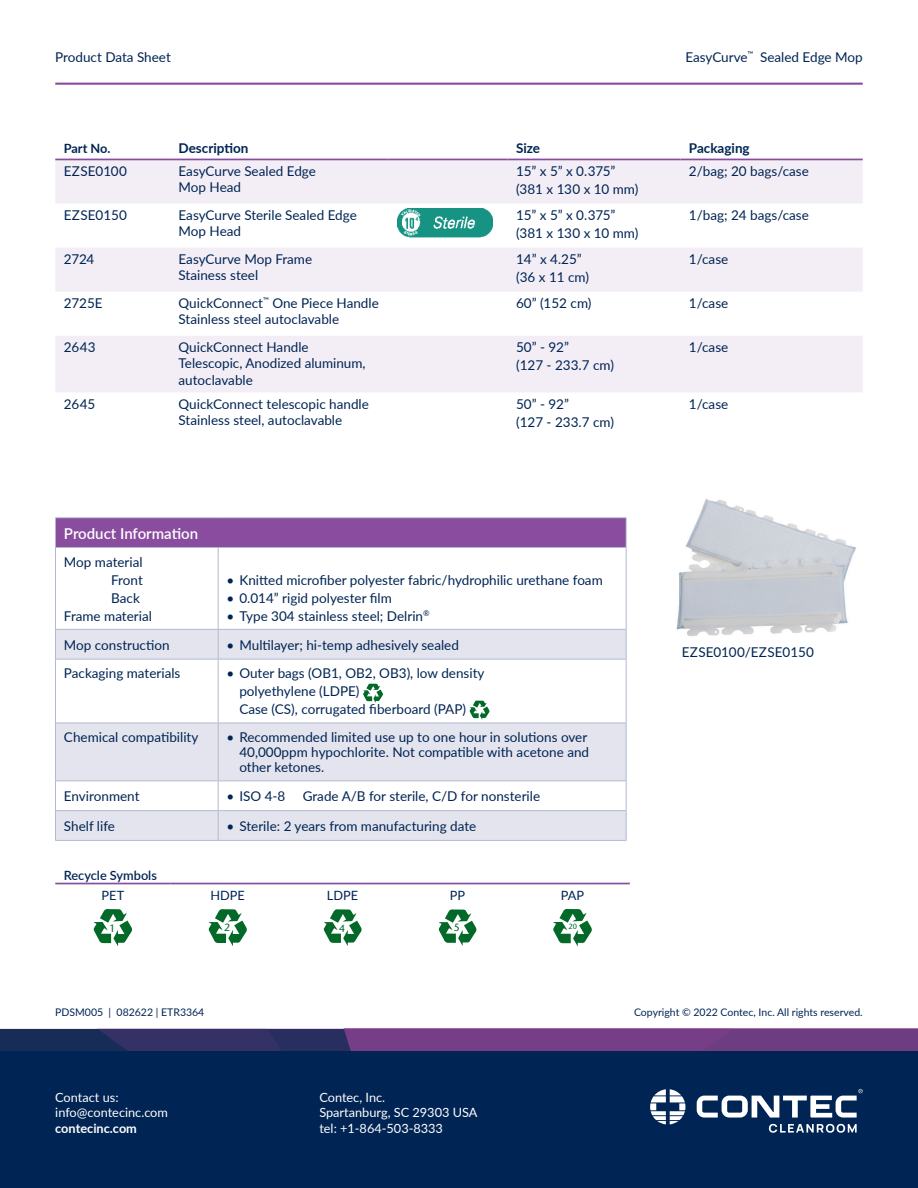
<style>
.page{position:relative;width:918px;height:1188px;background:#fff}
.page>*{position:absolute;margin:0;border:0;box-sizing:border-box;transform-origin:0 0}
.Table_heading-white{font:600 15px "Lato";color:#fff}
.Packaging_table_text{font:13.5px/16.5px "Lato";color:#002453}
.Table_text{font:13.5px "Lato";color:#002453}
.t1{font:700 13.5px "Lato";color:#002453}
.t2{font:12.75px/15.3px "Lato";color:#fff}
.Packaging_table_text-2{font:12.75px "Lato";color:#002453}
.Packaging_table_text-3{font:600 12.75px "Lato";color:#002453}
.t3{font:700 12.75px "Lato";color:#fff}
._04__Body_text{font:700 12.75px "Lato";letter-spacing:-.01em;color:#002453}
.t4{font:10.5px "Lato";color:#002453}
.t5{font:10.5px "Stone Sans";color:#026928}
.t6{font:7.5px "Stone Sans";color:#026928}
</style>
<div class="page">
<div style="left:0;top:1039px;width:918px;height:149px;background:#002453"></div>
<svg style="left:769px;top:1124px;width:88px;height:9px"></svg>
<svg style="left:697px;top:1089px;width:166px;height:29px"></svg>
<svg style="left:650px;top:1089px;width:35px;height:35px"></svg>
<svg style="left:0;top:1029px;width:918px;height:21px"></svg>
<hr style="left:55px;top:83px;width:808px;height:2px;background:#894c9e">
<svg style="left:55px;top:160px;width:808px;height:232px;fill:#f3eef6"></svg>
<hr style="left:55px;top:159px;width:115px;height:1px;background:#894c9e">
<hr style="left:170px;top:159px;width:219px;height:1px;background:#894c9e">
<hr style="left:389px;top:159px;width:119px;height:1px;background:#894c9e">
<hr style="left:508px;top:159px;width:172px;height:1px;background:#894c9e">
<hr style="left:680px;top:159px;width:183px;height:1px;background:#894c9e">
<img style="left:397px;top:209px;width:96px;height:28px">
<div style="left:55px;top:518px;width:571px;height:29px;background:#894c9e"></div>
<svg style="left:56px;top:630px;width:570px;height:151px;fill:#e3e4ed"></svg>
<hr style="left:55px;top:517px;width:163px;height:1px;background:#b3bad0">
<svg style="left:55px;top:518px;width:1px;height:29px"></svg>
<hr style="left:218px;top:517px;width:408px;height:1px;background:#b3bad0">
<svg style="left:626px;top:518px;width:1px;height:29px"></svg>
<hr style="left:55px;top:547px;width:163px;height:1px;background:#b3bad0">
<hr style="left:55px;top:548px;width:1px;height:81px;background:#b3bad0">
<hr style="left:218px;top:547px;width:408px;height:1px;background:#b3bad0">
<hr style="left:218px;top:548px;width:1px;height:81px;background:#b3bad0">
<hr style="left:626px;top:548px;width:1px;height:81px;background:#b3bad0">
<hr style="left:55px;top:629px;width:163px;height:1px;background:#b3bad0">
<svg style="left:55px;top:630px;width:1px;height:29px"></svg>
<hr style="left:218px;top:629px;width:408px;height:1px;background:#b3bad0">
<svg style="left:218px;top:630px;width:1px;height:29px"></svg>
<svg style="left:626px;top:630px;width:1px;height:29px"></svg>
<hr style="left:55px;top:659px;width:163px;height:1px;background:#b3bad0">
<hr style="left:55px;top:659px;width:1px;height:64px;background:#b3bad0">
<hr style="left:218px;top:659px;width:408px;height:1px;background:#b3bad0">
<hr style="left:218px;top:659px;width:1px;height:64px;background:#b3bad0">
<hr style="left:626px;top:659px;width:1px;height:64px;background:#b3bad0">
<hr style="left:55px;top:723px;width:163px;height:1px;background:#b3bad0">
<hr style="left:55px;top:723px;width:1px;height:58px;background:#b3bad0">
<hr style="left:218px;top:723px;width:408px;height:1px;background:#b3bad0">
<hr style="left:218px;top:723px;width:1px;height:58px;background:#b3bad0">
<hr style="left:626px;top:723px;width:1px;height:58px;background:#b3bad0">
<svg style="left:55px;top:781px;width:572px;height:59px"></svg>
<hr style="left:55px;top:840px;width:163px;height:1px;background:#b3bad0">
<hr style="left:218px;top:840px;width:408px;height:1px;background:#b3bad0">
<svg style="left:363px;top:684px;width:20px;height:19px"></svg>
<svg style="left:470px;top:701px;width:20px;height:19px"></svg>
<hr style="left:55px;top:883px;width:115px;height:1px;background:#894c9e">
<hr style="left:170px;top:883px;width:115px;height:1px;background:#894c9e">
<hr style="left:285px;top:883px;width:115px;height:1px;background:#894c9e">
<hr style="left:400px;top:883px;width:115px;height:1px;background:#894c9e">
<hr style="left:515px;top:883px;width:115px;height:1px;background:#894c9e">
<svg style="left:93px;top:909px;width:39px;height:37px"></svg>
<svg style="left:208px;top:909px;width:39px;height:37px"></svg>
<svg style="left:324px;top:909px;width:38px;height:37px"></svg>
<svg style="left:439px;top:909px;width:38px;height:37px"></svg>
<svg style="left:553px;top:909px;width:39px;height:37px"></svg>
<img style="left:676px;top:499px;width:180px;height:137px">
<p class="Packaging_table_text" style="left:685px;top:48px;width:69px">EasyCurve<sup>™</sup></p>
<p class="Packaging_table_text" style="left:55px;top:48px;width:117px">Product Data Sheet</p>
<p class="Packaging_table_text" style="left:760px;top:48px;width:104px">Sealed Edge Mop</p>
<p class="_04__Body_text" style="left:64px;top:139px;width:48px">Part No.</p>
<p class="t1" style="left:179px;top:138px;width:71px">Description</p>
<p class="t1" style="left:516px;top:138px;width:26px">Size</p>
<p class="t1" style="left:689px;top:138px;width:62px">Packaging</p>
<p class="Packaging_table_text" style="left:64px;top:162px;width:65px">EZSE0100</p>
<p class="Packaging_table_text" style="left:179px;top:162px;width:139px">EasyCurve Sealed Edge<br>Mop Head</p>
<p class="Packaging_table_text" style="left:516px;top:161px;width:124px;line-height:18px">15” x 5” x 0.375” (381 x 130 x 10 mm)</p>
<p class="Packaging_table_text" style="left:689px;top:162px;width:122px">2/bag; 20 bags/case</p>
<p class="Packaging_table_text" style="left:64px;top:206px;width:65px">EZSE0150</p>
<p class="Packaging_table_text" style="left:179px;top:206px;width:180px">EasyCurve Sterile Sealed Edge<br>Mop Head</p>
<p class="Packaging_table_text" style="left:516px;top:205px;width:124px;line-height:18px">15” x 5” x 0.375” (381 x 130 x 10 mm)</p>
<p class="Packaging_table_text" style="left:689px;top:206px;width:122px">1/bag; 24 bags/case</p>
<p class="Packaging_table_text" style="left:64px;top:250px;width:32px">2724</p>
<p class="Packaging_table_text" style="left:179px;top:250px;width:135px">EasyCurve Mop Frame<br>Stainess steel</p>
<p class="Packaging_table_text" style="left:516px;top:249px;width:74px;line-height:18px">14” x 4.25” (36 x 11 cm)</p>
<p class="Packaging_table_text" style="left:689px;top:250px;width:41px">1/case</p>
<p class="Packaging_table_text" style="left:64px;top:294px;width:40px">2725E</p>
<p class="Packaging_table_text" style="left:179px;top:294px;width:202px">QuickConnect<sup>™</sup> One Piece Handle<br>Stainless steel autoclavable</p>
<p class="Packaging_table_text" style="left:516px;top:294px;width:77px">60” (152 cm)</p>
<p class="Packaging_table_text" style="left:689px;top:294px;width:41px">1/case</p>
<p class="Packaging_table_text" style="left:64px;top:338px;width:33px">2643</p>
<p class="Packaging_table_text" style="left:179px;top:338px;width:189px">QuickConnect Handle<br>Telescopic, Anodized aluminum, autoclavable</p>
<p class="Packaging_table_text" style="left:516px;top:337px;width:99px;line-height:18px">50” - 92”<br>(127 - 233.7 cm)</p>
<p class="Packaging_table_text" style="left:689px;top:338px;width:41px">1/case</p>
<p class="Packaging_table_text" style="left:64px;top:395px;width:33px">2645</p>
<p class="Packaging_table_text" style="left:179px;top:395px;width:192px">QuickConnect telescopic handle<br>Stainless steel, autoclavable</p>
<p class="Packaging_table_text" style="left:516px;top:394px;width:99px;line-height:18px">50” - 92”<br>(127 - 233.7 cm)</p>
<p class="Packaging_table_text" style="left:689px;top:395px;width:41px">1/case</p>
<p class="Table_heading-white" style="left:64px;top:522px;width:136px">Product Information</p>
<p class="Table_text" style="left:64px;top:552px;width:80px">Mop material</p>
<p class="Table_text" style="left:111px;top:570px;width:33px">Front</p>
<p class="Table_text" style="left:111px;top:588px;width:30px">Back</p>
<p class="Table_text" style="left:64px;top:606px;width:89px">Frame material</p>
<p class="Packaging_table_text" style="left:227px;top:571px;width:378px">• Knitted microfiber polyester fabric/hydrophilic urethane foam</p>
<p class="Packaging_table_text" style="left:227px;top:589px;width:167px">• 0.014” rigid polyester film</p>
<p class="Packaging_table_text" style="left:227px;top:607px;width:205px">• Type 304 stainless steel; Delrin<sup>®</sup></p>
<p class="Table_text" style="left:64px;top:635px;width:107px">Mop construction</p>
<p class="Packaging_table_text" style="left:227px;top:636px;width:234px">• Multilayer; hi-temp adhesively sealed</p>
<p class="Packaging_table_text" style="left:64px;top:665px;width:118px">Packaging materials</p>
<p class="Packaging_table_text" style="left:239px;top:664px;width:247px;line-height:18px;text-indent:-13px">• Outer bags (OB1, OB2, OB3), low density polyethylene (LDPE)<br>Case (CS), corrugated fiberboard (PAP)</p>
<p class="Packaging_table_text" style="left:64px;top:729px;width:136px">Chemical compatibility</p>
<p class="Packaging_table_text" style="left:239px;top:729px;width:351px;line-height:15px;text-indent:-13px">• Recommended limited use up to one hour in solutions over<br>40,000ppm hypochlorite. Not compatible with acetone and other ketones.</p>
<p class="Packaging_table_text" style="left:64px;top:787px;width:77px">Environment</p>
<p class="Packaging_table_text" style="left:227px;top:787px;width:60px">• ISO 4-8</p>
<p class="Packaging_table_text" style="left:303px;top:787px;width:239px">Grade A/B for sterile, C/D for nonsterile</p>
<p class="Packaging_table_text" style="left:64px;top:817px;width:53px">Shelf life</p>
<p class="Packaging_table_text" style="left:227px;top:817px;width:251px">• Sterile: 2 years from manufacturing date</p>
<p class="Packaging_table_text-3" style="left:64px;top:866px;width:95px">Recycle Symbols</p>
<p class="Packaging_table_text-2" style="left:102px;top:887px;width:24px">PET</p>
<p class="Packaging_table_text-2" style="left:210px;top:887px;width:36px">HDPE</p>
<p class="Packaging_table_text-2" style="left:327px;top:887px;width:33px">LDPE</p>
<p class="Packaging_table_text-2" style="left:450px;top:887px;width:17px">PP</p>
<p class="Packaging_table_text-2" style="left:561px;top:887px;width:25px">PAP</p>
<p class="t5" style="left:110px;top:922px;width:8px">1</p>
<p class="t5" style="left:224px;top:921px;width:8px">2</p>
<p class="t5" style="left:339px;top:922px;width:8px">4</p>
<p class="t5" style="left:454px;top:921px;width:8px">5</p>
<p class="t6" style="left:568px;top:922px;width:10px">20</p>
<p class="Packaging_table_text" style="left:682px;top:644px;width:134px">EZSE0100/EZSE0150</p>
<p class="t4" style="left:55px;top:1005px;width:151px">PDSM005 | 082622 | ETR3364</p>
<p class="t4" style="left:634px;top:1005px;width:230px">Copyright © 2022 Contec, Inc. All rights reserved.</p>
<p class="t2" style="left:55px;top:1089px;width:114px">Contact us: info@contecinc.com</p>
<p class="t3" style="left:55px;top:1119px;width:83px">contecinc.com</p>
<p class="t2" style="left:319px;top:1089px;width:160px">Contec, Inc.<br>Spartanburg, SC 29303 USA tel: +1-864-503-8333</p>
</div>
